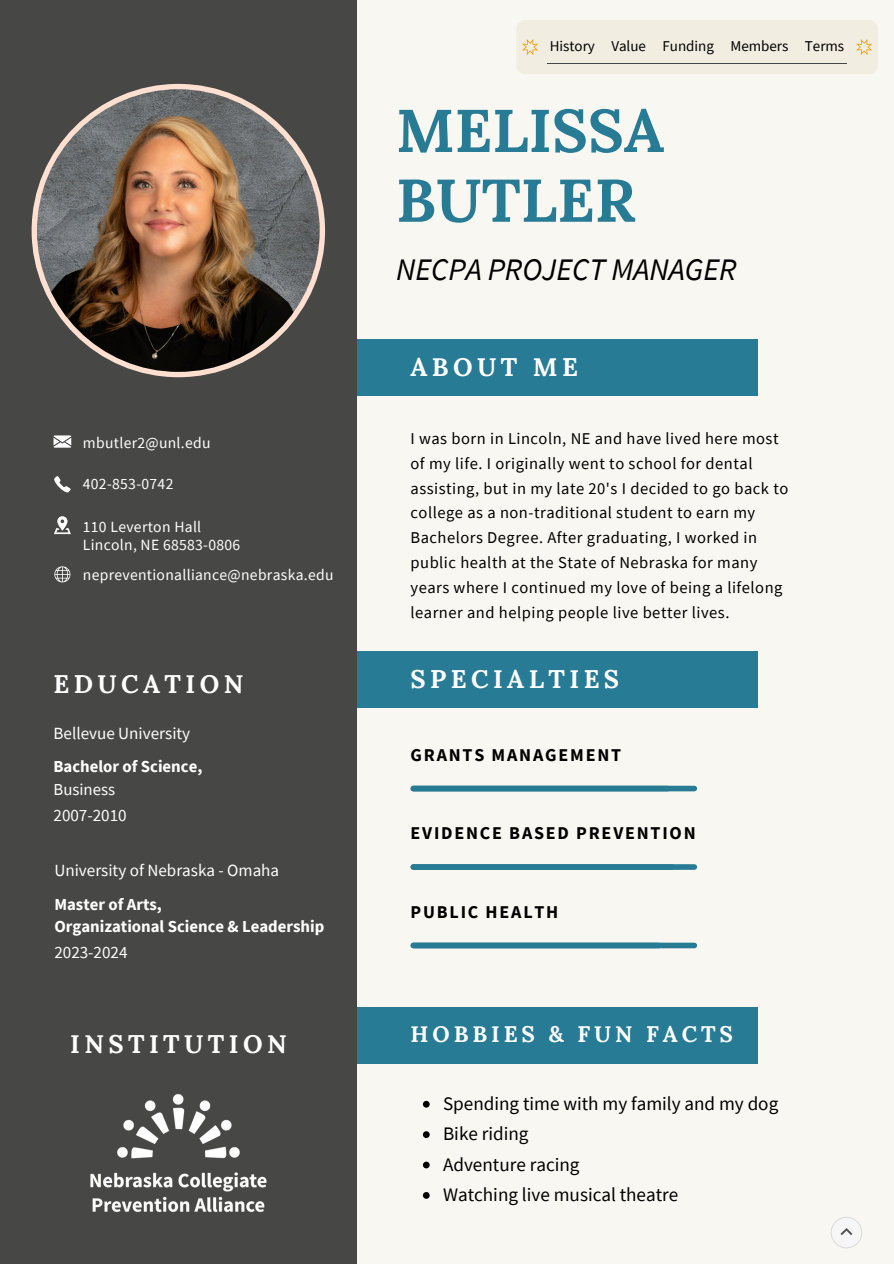
<style>
.page{position:relative;width:894px;height:1264px;background:#fff}
.page>*{position:absolute;margin:0;border:0;box-sizing:border-box;transform-origin:0 0}
.t1{font:700 60.15px/69.8px "Lora";color:#277b95}
.t2{font:italic 31.35px "Source Sans Pro";color:#000}
.t3{font:700 25.5px "Lora";letter-spacing:.175em;color:#fff}
.t4{font:700 22.5px "Lora";letter-spacing:.175em;color:#fff}
.t5{font:19.05px "Source Sans Pro";color:#000}
.t6{font:700 18px "Source Sans Pro";letter-spacing:.1em;color:#000}
.t7{font:17.1px "Source Sans Pro";color:#fff}
.t8{font:700 16.8px "Source Sans Pro";color:#fff}
.t9{font:16.8px "Source Sans Pro";color:#fff}
.t10{font:16.5px/24.8px "Source Sans Pro";letter-spacing:.03em;color:#000}
.t11{font:15.6px "Source Sans Pro";letter-spacing:.02em;color:#fff}
.t12{font:15px "Source Sans Pro";color:#000}
</style>
<div class="page">
<div style="left:0;top:0;width:893px;height:1263px;background:#f9f7f1"></div>
<div style="left:0;top:0;width:357px;height:1263px;background:#474746"></div>
<div style="left:357px;top:340px;width:400px;height:56px;background:#277b95"></div>
<svg style="left:32px;top:84px;width:293px;height:293px"></svg>
<div style="left:357px;top:651px;width:400px;height:56px;background:#277b95"></div>
<div style="left:413px;top:785px;width:281px;height:6px;background:#277b95"></div>
<div style="left:413px;top:864px;width:281px;height:5px;background:#277b95"></div>
<div style="left:413px;top:942px;width:281px;height:6px;background:#277b95"></div>
<svg style="left:53px;top:435px;width:18px;height:12px"></svg>
<svg style="left:54px;top:476px;width:17px;height:16px"></svg>
<svg style="left:54px;top:516px;width:17px;height:18px"></svg>
<svg style="left:54px;top:566px;width:16px;height:16px"></svg>
<div style="left:357px;top:1006px;width:400px;height:57px;background:#277b95"></div>
<svg style="left:423px;top:1100px;width:6px;height:7px"></svg>
<svg style="left:423px;top:1131px;width:6px;height:6px"></svg>
<svg style="left:423px;top:1161px;width:6px;height:7px"></svg>
<svg style="left:423px;top:1192px;width:6px;height:6px"></svg>
<div style="left:516px;top:20px;width:361px;height:54px;background:#f1ede1;border-radius:9px"></div>
<svg style="left:522px;top:39px;width:350px;height:16px"></svg>
<hr style="left:547px;top:63px;width:299px;height:1px;background:#474746">
<img style="left:90px;top:1094px;width:177px;height:118px">
<svg style="left:831px;top:1217px;width:31px;height:31px"></svg>
<p class="t12" style="left:549px;top:36px;width:47px">History</p>
<p class="t12" style="left:611px;top:36px;width:36px">Value</p>
<p class="t12" style="left:662px;top:36px;width:53px">Funding</p>
<h3 class="t12" style="left:730px;top:36px;width:59px">Members</h3>
<p class="t12" style="left:804px;top:36px;width:41px">Terms</p>
<p class="t1" style="left:396px;top:95px;width:269px">MELISSA<br>BUTLER</p>
<p class="t2" style="left:396px;top:249px;width:342px">NECPA PROJECT MANAGER</p>
<p class="t11" style="left:83px;top:432px;width:129px">mbutler2@unl.edu</p>
<h3 class="t11" style="left:83px;top:474px;width:92px">402-853-0742</h3>
<p class="t11" style="left:83px;top:516px;width:120px">110 Leverton Hall</p>
<p class="t11" style="left:83px;top:534px;width:159px">Lincoln, NE 68583-0806</p>
<p class="t11" style="left:83px;top:564px;width:252px">nepreventionalliance@nebraska.edu</p>
<p class="t3" style="left:53px;top:667px;width:191px">EDUCATION</p>
<h3 class="t7" style="left:53px;top:722px;width:138px">Bellevue University</h3>
<p class="t8" style="left:53px;top:756px;width:150px">Bachelor of Science,</p>
<p class="t9" style="left:53px;top:778px;width:63px">Business</p>
<p class="t7" style="left:53px;top:804px;width:75px">2007-2010</p>
<h1 class="t7" style="left:54px;top:859px;width:226px">University of Nebraska - Omaha</h1>
<h3 class="t8" style="left:54px;top:893px;width:109px">Master of Arts,</h3>
<p class="t8" style="left:54px;top:915px;width:271px">Organizational Science &amp; Leadership</p>
<h2 class="t7" style="left:54px;top:941px;width:75px">2023-2024</h2>
<p class="t3" style="left:410px;top:351px;width:169px">ABOUT ME</p>
<p class="t10" style="left:410px;top:426px;width:379px">I was born in Lincoln, NE and have lived here most of my life. I originally went to school for dental assisting, but in my late 20's I decided to go back to college as a non-traditional student to earn my Bachelors Degree. After graduating, I worked in public health at the State of Nebraska for many years where I continued my love of being a lifelong learner and helping people live better lives.</p>
<p class="t3" style="left:410px;top:662px;width:210px">SPECIALTIES</p>
<p class="t6" style="left:410px;top:743px;width:212px">GRANTS MANAGEMENT</p>
<p class="t6" style="left:410px;top:821px;width:286px">EVIDENCE BASED PREVENTION</p>
<p class="t6" style="left:410px;top:900px;width:149px">PUBLIC HEALTH</p>
<p class="t3" style="left:70px;top:1027px;width:218px">INSTITUTION</p>
<p class="t4" style="left:410px;top:1019px;width:324px">HOBBIES &amp; FUN FACTS</p>
<p class="t5" style="left:443px;top:1091px;width:336px">Spending time with my family and my dog</p>
<p class="t5" style="left:443px;top:1121px;width:87px">Bike riding</p>
<p class="t5" style="left:443px;top:1151px;width:138px">Adventure racing</p>
<p class="t5" style="left:443px;top:1182px;width:237px">Watching live musical theatre</p>
</div>
